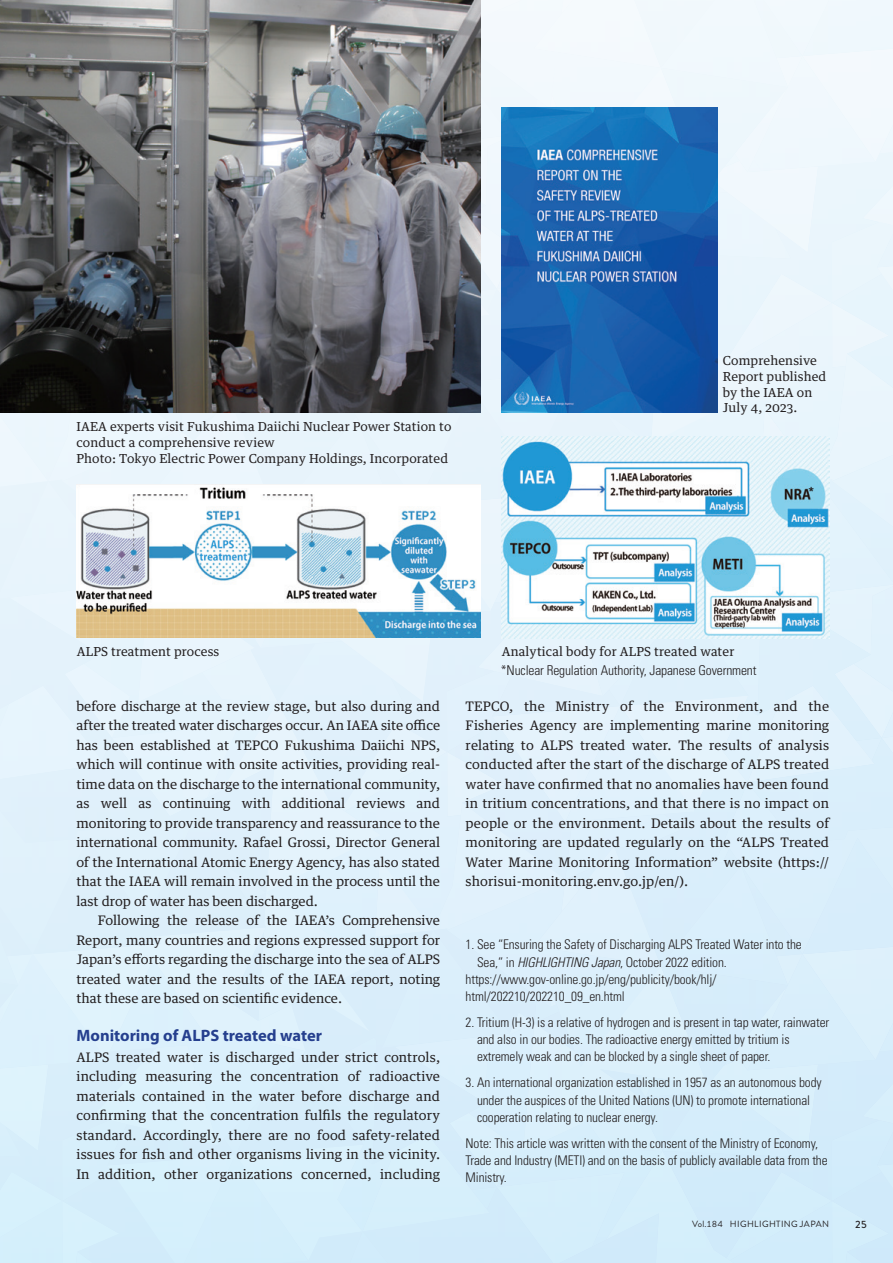
<style>
.page{position:relative;width:893px;height:1263px;background:#fff}
.page>*{position:absolute;margin:0;border:0;box-sizing:border-box;transform-origin:0 0}
.t1{font:700 16.5px "Myriad Pro";color:#253f8e}
.t2{font:300 condensed 13.5px "Univers LT Std";letter-spacing:-.01em;color:#231f20}
.t3{font:300 condensed 13.35px/17.1px "Univers LT Std";letter-spacing:-.01em;color:#231f20}
.t4{font:13.2px/19.5px "Guardian Text Egyp";color:#231f20;text-align:justify}
.t5{font:700 condensed 12.75px "Helvetica Neue LT Std";color:#231f20}
.t6{font:12.45px/15.9px "Guardian Text Egyp";letter-spacing:.01em;color:#231f20}
.t7{font:500 10.5px "Brandon Grotesque";color:#231f20}
.t8{font:9px "Brandon Grotesque";letter-spacing:.04em;color:#231f20}
.s1{font-style:italic}
</style>
<div class="page">
<div style="left:0;top:0;width:893px;height:1263px;background:linear-gradient(to bottom,#f1f7fb,#d5edfb)"></div>
<img style="left:0;top:0;width:480px;height:412px">
<img style="left:502px;top:108px;width:215px;height:304px">
<img style="left:502px;top:437px;width:327px;height:201px">
<img style="left:77px;top:485px;width:403px;height:153px">
<p class="t6" style="left:77px;top:417px;width:376px">IAEA experts visit Fukushima Daiichi Nuclear Power Station to conduct a comprehensive review<br>Photo: Tokyo Electric Power Company Holdings, Incorporated</p>
<p class="t6" style="left:723px;top:351px;width:105px">Comprehensive<br>Report published by the IAEA on<br>July 4, 2023.</p>
<p class="t5" style="left:809px;top:484px;width:6px">*</p>
<p class="t6" style="left:77px;top:643px;width:144px">ALPS treatment process</p>
<p class="t6" style="left:502px;top:643px;width:234px">Analytical body for ALPS treated water</p>
<p class="t4" style="left:77px;top:695px;width:365px">before discharge at the review stage, but also during and after the treated water discharges occur. An IAEA site office has been established at TEPCO Fukushima Daiichi NPS, which will continue with onsite activities, providing real&shy;time data on the discharge to the international community, as well as continuing with additional reviews and monitoring to provide transparency and reassurance to the international community. Rafael Grossi, Director General of the International Atomic Energy Agency, has also stated that the IAEA will remain involved in the process until the last drop of water has been discharged.</p>
<p class="t4" style="left:77px;top:910px;width:365px;text-indent:21px">Following the release of the IAEA’s Comprehensive Report, many countries and regions expressed support for Japan’s efforts regarding the discharge into the sea of ALPS treated water and the results of the IAEA report, noting that these are based on scientific evidence.</p>
<p class="t1" style="left:77px;top:1026px;width:247px">Monitoring of ALPS treated water</p>
<p class="t4" style="left:77px;top:1046px;width:365px">ALPS treated water is discharged under strict controls, including measuring the concentration of radioactive materials contained in the water before discharge and confirming that the concentration fulfils the regulatory standard. Accordingly, there are no food safety-related issues for fish and other organisms living in the vicinity.<br>In addition, other organizations concerned, including</p>
<p class="t2" style="left:501px;top:662px;width:257px">*Nuclear Regulation Authority, Japanese Government</p>
<p class="t4" style="left:466px;top:695px;width:365px">TEPCO, the Ministry of the Environment, and the Fisheries Agency are implementing marine monitoring relating to ALPS treated water. The results of analysis conducted after the start of the discharge of ALPS treated water have confirmed that no anomalies have been found in tritium concentrations, and that there is no impact on people or the environment. Details about the results of monitoring are updated regularly on the “ALPS Treated Water Marine Monitoring Information” website (https:// shorisui-monitoring.env.go.jp/en/).</p>
<p class="t3" style="left:466px;top:936px;width:338px">1. See “Ensuring the Safety of Discharging ALPS Treated Water into the</p>
<p class="t3" style="left:477px;top:953px;width:251px">Sea,” in <span class="s1">HIGHLIGHTING Japan</span>, October 2022 edition.</p>
<p class="t3" style="left:466px;top:970px;width:253px">https://www.gov-online.go.jp/eng/publicity/book/hlj/</p>
<p class="t3" style="left:466px;top:987px;width:161px">html/202210/202210_09_en.html</p>
<p class="t3" style="left:477px;top:1014px;width:354px;text-indent:-11px">2. Tritium (H-3) is a relative of hydrogen and is present in tap water, rainwater and also in our bodies. The radioactive energy emitted by tritium is extremely weak and can be blocked by a single sheet of paper.</p>
<p class="t3" style="left:477px;top:1074px;width:346px;text-indent:-11px">3. An international organization established in 1957 as an autonomous body under the auspices of the United Nations (UN) to promote international cooperation relating to nuclear energy.</p>
<p class="t3" style="left:466px;top:1135px;width:363px">Note: This article was written with the consent of the Ministry of Economy,<br>Trade and Industry (METI) and on the basis of publicly available data from the<br>Ministry.</p>
<p class="t8" style="left:692px;top:1218px;width:138px">Vol.184 HIGHLIGHTING JAPAN</p>
<p class="t7" style="left:855px;top:1217px;width:14px">25</p>
</div>
